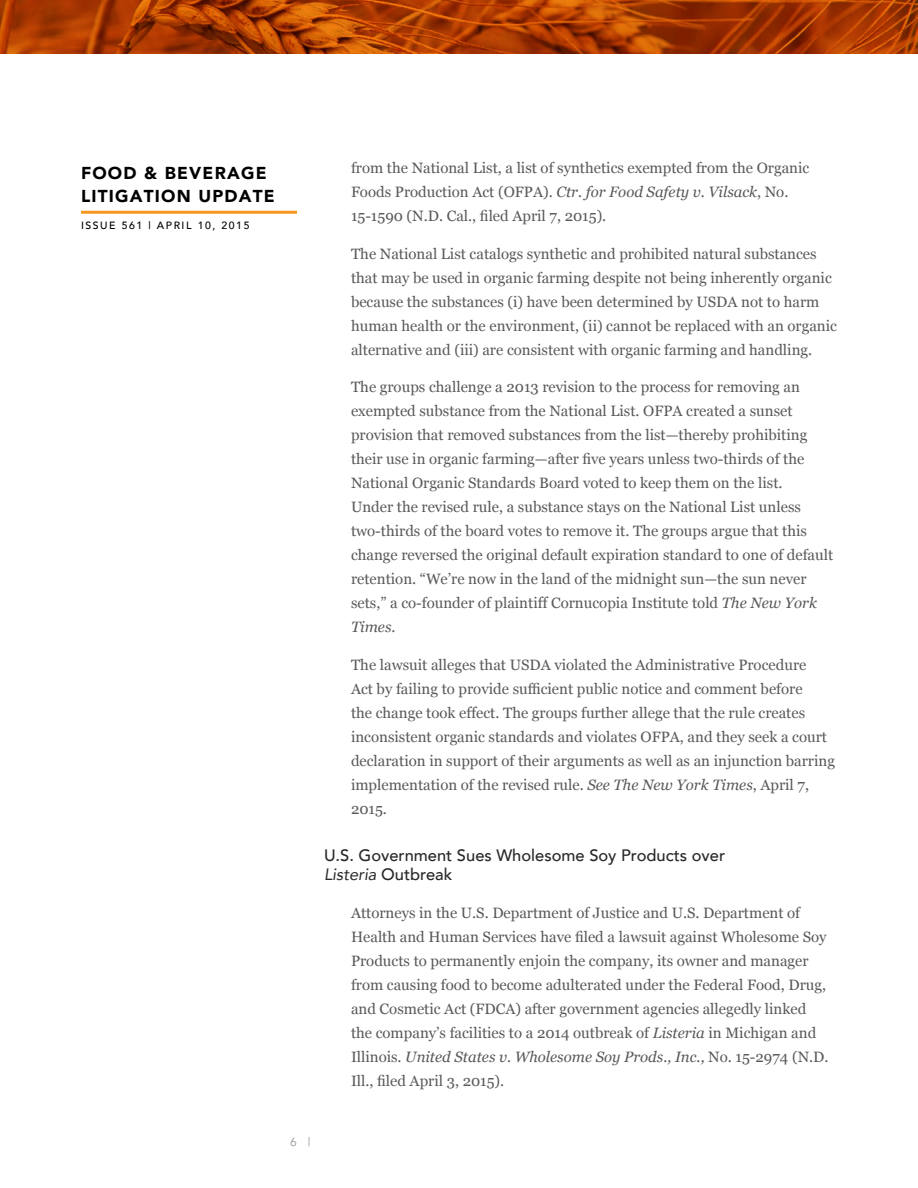
<style>
.page{position:relative;width:918px;height:1188px;background:#fff}
.page>*{position:absolute;margin:0;border:0;box-sizing:border-box;transform-origin:0 0}
.t1{font:900 17.25px/22.5px "Avenir";letter-spacing:.07em;color:#000}
.t2{font:500 16.5px/19.8px "Avenir";color:#292829}
.t3{font:15px/24px "Georgia";color:#58595b}
.t4{font:12px "Avenir";color:#939598}
.t5{font:500 10.5px "Avenir";letter-spacing:.15em;color:#000}
.s1{font-style:italic}
.s2{font-weight:400;font-style:italic}
</style>
<div class="page">
<hr style="left:81px;top:211px;width:216px;height:3px;background:#f8971d">
<svg style="left:0;top:0;width:918px;height:54px;background:#a83c02"></svg>
<p class="t1" style="left:81px;top:162px;width:187px">FOOD &amp; BEVERAGE<br>LITIGATION UPDATE</p>
<p class="t5" style="left:81px;top:216px;width:170px">Issue 561 | APRIL 10, 2015</p>
<p class="t3" style="left:351px;top:156px;width:460px">from the National List, a list of synthetics exempted from the Organic<br>Foods Production Act (OFPA). <span class="s1">Ctr. for Food Safety v. Vilsack</span>, No.<br>15-1590 (N.D. Cal., filed April 7, 2015).</p>
<p class="t3" style="left:351px;top:241px;width:487px">The National List catalogs synthetic and prohibited natural substances that may be used in organic farming despite not being inherently organic because the substances (i) have been determined by USDA not to harm human health or the environment, (ii) cannot be replaced with an organic alternative and (iii) are consistent with organic farming and handling.</p>
<p class="t3" style="left:351px;top:375px;width:484px">The groups challenge a 2013 revision to the process for removing an exempted substance from the National List. OFPA created a sunset provision that removed substances from the list—thereby prohibiting their use in organic farming—after five years unless two-thirds of the National Organic Standards Board voted to keep them on the list.<br>Under the revised rule, a substance stays on the National List unless two-thirds of the board votes to remove it. The groups argue that this change reversed the original default expiration standard to one of default retention. “We’re now in the land of the midnight sun—the sun never sets,” a co-founder of plaintiff Cornucopia Institute told <span class="s1">The New York Times</span>.</p>
<p class="t3" style="left:351px;top:652px;width:486px">The lawsuit alleges that USDA violated the Administrative Procedure<br>Act by failing to provide sufficient public notice and comment before<br>the change took effect. The groups further allege that the rule creates inconsistent organic standards and violates OFPA, and they seek a court declaration in support of their arguments as well as an injunction barring implementation of the revised rule. <span class="s1">See The New York Times</span>, April 7, 2015.</p>
<p class="t2" style="left:324px;top:844px;width:403px">U .S. Government Sues Wholesome Soy Products over<br><span class="s2">Listeria</span> Outbreak</p>
<p class="t3" style="left:351px;top:900px;width:479px">Attorneys in the U.S. Department of Justice and U.S. Department of Health and Human Services have filed a lawsuit against Wholesome Soy Products to permanently enjoin the company, its owner and manager from causing food to become adulterated under the Federal Food, Drug, and Cosmetic Act (FDCA) after government agencies allegedly linked the company’s facilities to a 2014 outbreak of <span class="s1">Listeria</span> in Michigan and Illinois. <span class="s1">United States v. Wholesome Soy Prods., Inc.,</span> No. 15-2974 (N.D.<br>Ill., filed April 3, 2015).</p>
<p class="t4" style="left:290px;top:1135px;width:22px">6 |</p>
</div>
